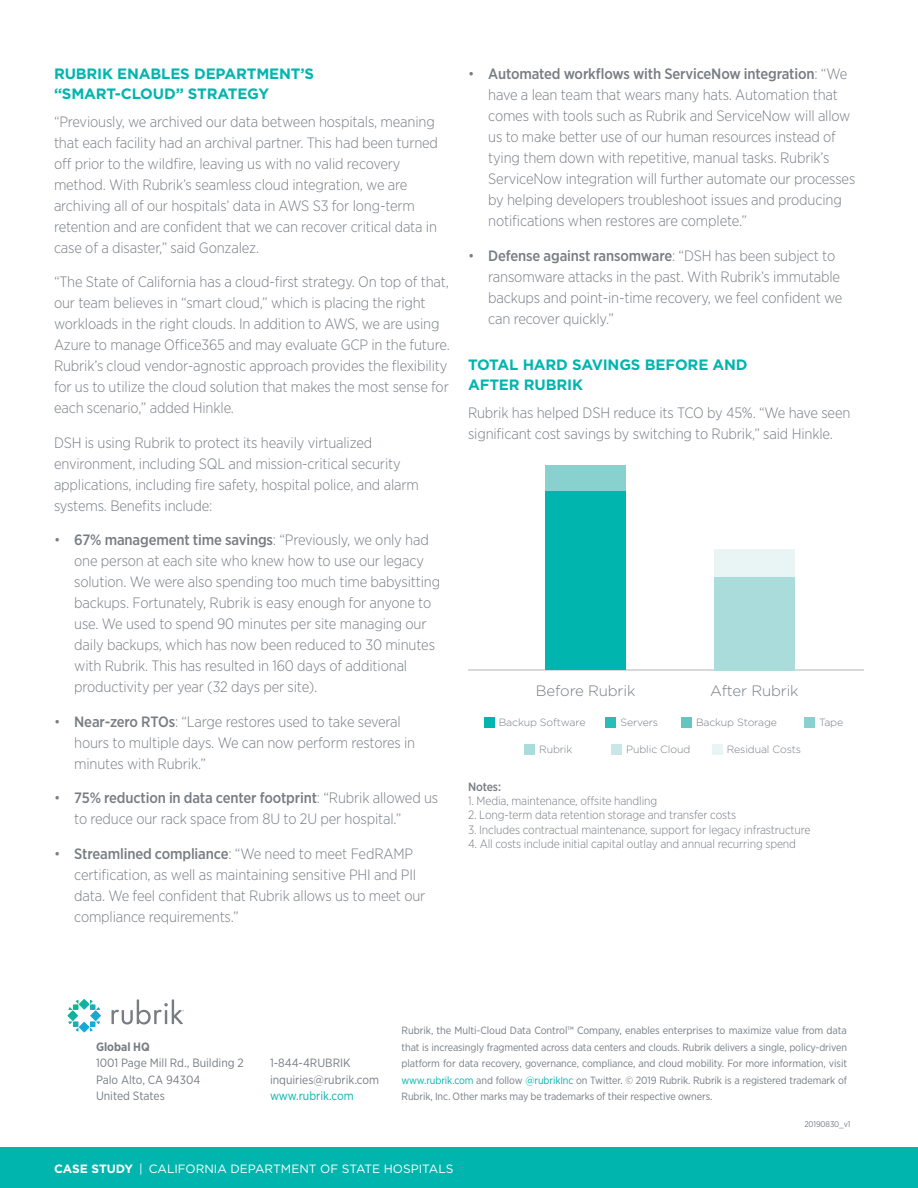
<style>
.page{position:relative;width:918px;height:1188px;background:#fff}
.page>*{position:absolute;margin:0;border:0;box-sizing:border-box;transform-origin:0 0}
.CASE_body_copy{font:300 15px/21px "Gotham Narrow";letter-spacing:-.01em;color:#787d83}
.CASE_body_headline{font:700 15px/19.5px "Gotham";letter-spacing:-.01em;color:#00b5ae}
.CS-Main_Body{font:300 15px "Gotham";letter-spacing:-.01em;color:#787d83}
.CASE_footnote{font:300 12px "Gotham Narrow";letter-spacing:-.01em;color:#787d83}
.t1{font:12px/16.5px "Gotham Narrow";color:#787d83}
.t2{font:12px "Gotham";color:#fff}
.t3{font:12px "Gotham Narrow";color:#00b5ae}
.t4{font:700 12px "Gotham Narrow";color:#787d83}
.CASE_footnote-2{font:500 12px "Gotham Narrow";letter-spacing:-.01em;color:#787d83}
.t5{font:10.5px/16.5px "Gotham Narrow";letter-spacing:-.01em;color:#787d83;text-align:justify}
.CS-Main_Body-2{font:300 10.5px "Gotham";letter-spacing:-.01em;color:#787d83}
.Version{font:8.25px "Gotham Narrow";letter-spacing:-.01em;color:#787d83}
.s1{font-weight:500}
.s2{color:#00b5ae}
.s3{font-weight:700}
</style>
<div class="page">
<div style="left:0;top:1148px;width:918px;height:40px;background:#00b5ae"></div>
<hr style="left:468px;top:670px;width:396px;height:1px;background:#b2b5b9">
<div style="left:545px;top:466px;width:81px;height:204px;background:#88d1ce"></div>
<div style="left:545px;top:492px;width:81px;height:178px;background:#00b5ae"></div>
<div style="left:714px;top:549px;width:81px;height:121px;background:#e8f5f4"></div>
<div style="left:714px;top:577px;width:81px;height:93px;background:#a9dcda"></div>
<div style="left:484px;top:717px;width:11px;height:10px;background:#00b5ae"></div>
<div style="left:605px;top:717px;width:11px;height:10px;background:#2abdb8"></div>
<div style="left:681px;top:717px;width:11px;height:10px;background:#64c6c3"></div>
<div style="left:524px;top:744px;width:11px;height:10px;background:#a9dcda"></div>
<div style="left:611px;top:744px;width:11px;height:10px;background:#c8e7e6"></div>
<div style="left:712px;top:744px;width:11px;height:10px;background:#e8f5f4"></div>
<div style="left:804px;top:717px;width:11px;height:10px;background:#88d1ce"></div>
<svg style="left:68px;top:999px;width:33px;height:33px"></svg>
<svg style="left:112px;top:999px;width:72px;height:26px"></svg>
<p class="CASE_body_headline" style="left:54px;top:64px;width:262px">RUBRIK ENABLES DEPARTMENT’S “SMART-CLOUD” STRATEGY</p>
<p class="CASE_body_copy" style="left:54px;top:111px;width:386px">“Previously, we archived our data between hospitals, meaning that each facility had an archival partner. This had been turned off prior to the wildfire, leaving us with no valid recovery method. With Rubrik’s seamless cloud integration, we are archiving all of our hospitals’ data in AWS S3 for long-term retention and are confident that we can recover critical data in case of a disaster,” said Gonzalez.</p>
<p class="CASE_body_copy" style="left:54px;top:271px;width:397px">“The State of California has a cloud-first strategy. On top of that, our team believes in “smart cloud,” which is placing the right workloads in the right clouds. In addition to AWS, we are using Azure to manage Office365 and may evaluate GCP in the future.<br>Rubrik’s cloud vendor-agnostic approach provides the flexibility for us to utilize the cloud solution that makes the most sense for each scenario,” added Hinkle.</p>
<p class="CASE_body_copy" style="left:54px;top:432px;width:366px">DSH is using Rubrik to protect its heavily virtualized environment, including SQL and mission-critical security applications, including fire safety, hospital police, and alarm systems. Benefits include:</p>
<p class="CASE_body_copy" style="left:74px;top:529px;width:367px;text-indent:-20px">• <span class="s1">67% management time savings</span>: “Previously, we only had one person at each site who knew how to use our legacy solution. We were also spending too much time babysitting backups. Fortunately, Rubrik is easy enough for anyone to use. We used to spend 90 minutes per site managing our daily backups, which has now been reduced to 30 minutes with Rubrik. This has resulted in 160 days of additional productivity per year (32 days per site).</p>
<p class="CASE_body_copy" style="left:74px;top:711px;width:343px;text-indent:-20px">• <span class="s1">Near-zero RTOs</span>: “Large restores used to take several hours to multiple days. We can now perform restores in minutes with Rubrik.”</p>
<p class="CASE_body_copy" style="left:74px;top:787px;width:366px;text-indent:-20px">• <span class="s1">75% reduction in data center footprint</span>: “Rubrik allowed us to reduce our rack space from 8U to 2U per hospital.”</p>
<p class="CASE_body_copy" style="left:74px;top:843px;width:353px;text-indent:-20px">• <span class="s1">Streamlined compliance</span>: “We need to meet FedRAMP certification, as well as maintaining sensitive PHI and PII data. We feel confident that Rubrik allows us to meet our compliance requirements.”</p>
<p class="CASE_body_copy" style="left:488px;top:63px;width:369px;text-indent:-20px">• <span class="s1">Automated workflows with ServiceNow integration</span>: “We have a lean team that wears many hats. Automation that comes with tools such as Rubrik and ServiceNow will allow us to make better use of our human resources instead of tying them down with repetitive, manual tasks. Rubrik’s ServiceNow integration will further automate our processes by helping developers troubleshoot issues and producing notifications when restores are complete.”</p>
<p class="CASE_body_copy" style="left:488px;top:245px;width:356px;text-indent:-20px">• <span class="s1">Defense against ransomware</span>: “DSH has been subject to ransomware attacks in the past. With Rubrik’s immutable backups and point-in-time recovery, we feel confident we can recover quickly.”</p>
<p class="CASE_body_headline" style="left:468px;top:355px;width:281px">TOTAL HARD SAVINGS BEFORE AND<br>AFTER RUBRIK</p>
<p class="CASE_body_copy" style="left:468px;top:402px;width:384px">Rubrik has helped DSH reduce its TCO by 45%. “We have seen significant cost savings by switching to Rubrik,” said Hinkle.</p>
<p class="CS-Main_Body" style="left:536px;top:681px;width:101px">Before Rubrik</p>
<p class="CS-Main_Body" style="left:710px;top:681px;width:90px">After Rubrik</p>
<p class="CS-Main_Body-2" style="left:499px;top:716px;width:88px">Backup Software</p>
<p class="CS-Main_Body-2" style="left:620px;top:716px;width:39px">Servers</p>
<p class="CS-Main_Body-2" style="left:696px;top:716px;width:82px">Backup Storage</p>
<p class="CS-Main_Body-2" style="left:539px;top:743px;width:35px">Rubrik</p>
<p class="CS-Main_Body-2" style="left:626px;top:743px;width:66px">Public Cloud</p>
<p class="CS-Main_Body-2" style="left:727px;top:743px;width:76px">Residual Costs</p>
<p class="CS-Main_Body-2" style="left:819px;top:716px;width:26px">Tape</p>
<p class="CASE_footnote-2" style="left:468px;top:779px;width:35px">Notes:</p>
<p class="CASE_footnote" style="left:468px;top:793px;width:191px">1. Media, maintenance, offsite handling</p>
<p class="CASE_footnote" style="left:468px;top:808px;width:270px">2. Long-term data retention storage and transfer costs</p>
<p class="CASE_footnote" style="left:468px;top:822px;width:344px">3. Includes contractual maintenance, support for legacy infrastructure</p>
<p class="CASE_footnote" style="left:468px;top:837px;width:330px">4. All costs include initial capital outlay and annual recurring spend</p>
<p class="t4" style="left:96px;top:1039px;width:55px">Global HQ</p>
<p class="t1" style="left:96px;top:1055px;width:149px">1001 Page Mill Rd., Building 2<br>Palo Alto, CA 94304<br>United States</p>
<p class="t1" style="left:270px;top:1055px;width:111px">1-844-4RUBRIK inquiries@rubrik.com</p>
<p class="t3" style="left:270px;top:1089px;width:85px">www.rubrik.com</p>
<p class="t5" style="left:402px;top:1022px;width:447px">Rubrik, the Multi-Cloud Data Control™ Company, enables enterprises to maximize value from data that is increasingly fragmented across data centers and clouds. Rubrik delivers a single, policy-driven platform for data recovery, governance, compliance, and cloud mobility. For more information, visit <span class="s2">www.rubrik.com</span> and follow <span class="s2">@rubrikInc</span> on Twitter. © 2019 Rubrik. Rubrik is a registered trademark of Rubrik, Inc. Other marks may be trademarks of their respective owners.</p>
<p class="Version" style="left:804px;top:1119px;width:48px">20190830_v1</p>
<p class="t2" style="left:54px;top:1161px;width:401px"><span class="s3">CASE STUDY</span> | CALIFORNIA DEPARTMENT OF STATE HOSPITALS</p>
</div>
